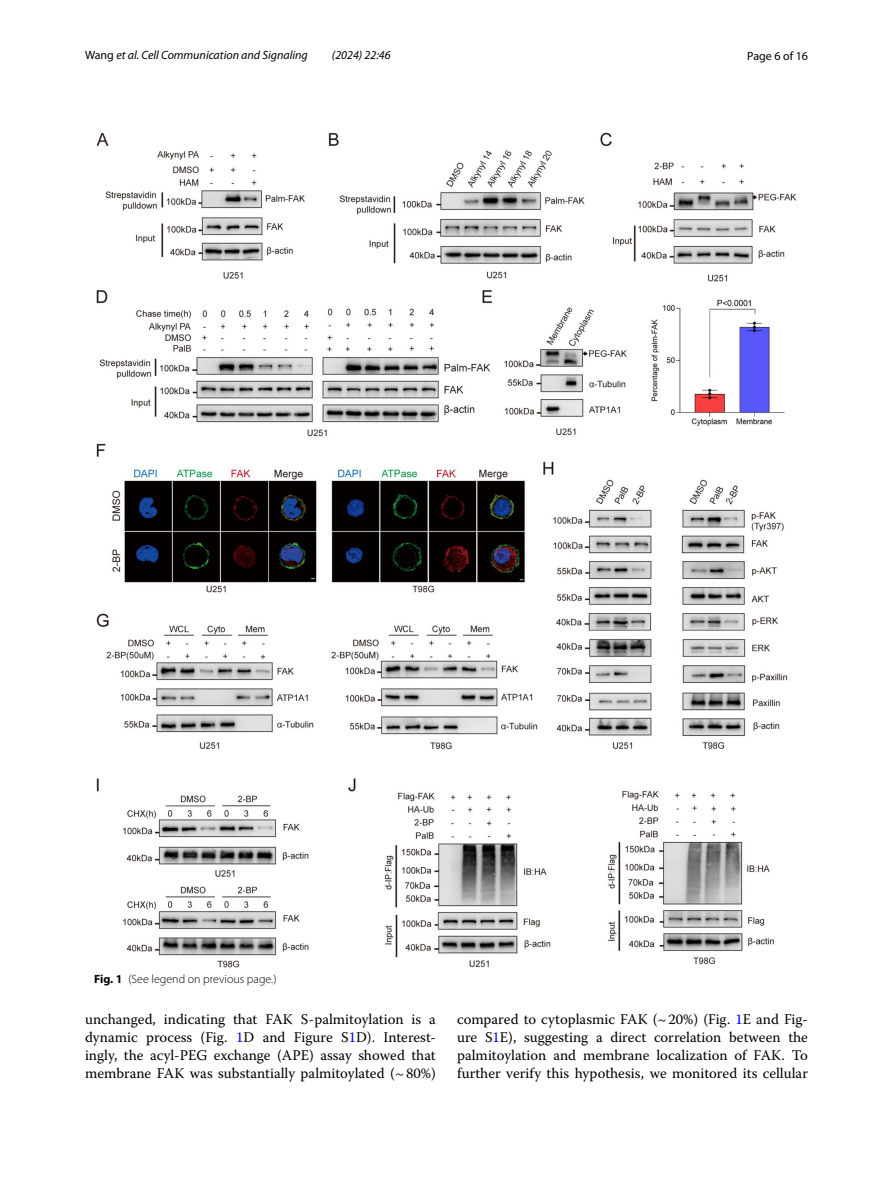
<style>
.page{position:relative;width:893px;height:1187px;background:#fff}
.page>*{position:absolute;margin:0;border:0;box-sizing:border-box;transform-origin:0 0}
.t1{font:14.7px/18px "Warnock Pro";color:#000;text-align:justify}
.t2{font:italic 12px "Myriad Pro";color:#000}
.t3{font:300 12px "Myriad Pro";color:#000}
.t4{font:12px "Myriad Pro";color:#000}
.s1{font-style:normal}
.s2{font-weight:700}
.s3{color:#00f}
</style>
<div class="page">
<img style="left:96px;top:133px;width:701px;height:834px">
<p class="t2" style="left:85px;top:48px;width:224px"><span class="s1">Wang</span> et al. Cell Communication and Signaling</p>
<p class="t2" style="left:332px;top:48px;width:60px">(2024) 22:46</p>
<p class="t4" style="left:747px;top:48px;width:62px">Page 6 of 16</p>
<p class="t3" style="left:94px;top:971px;width:184px"><span class="s2">Fig. 1</span> (See legend on previous page.)</p>
<p class="t1" style="left:85px;top:1010px;width:352px">unchanged, indicating that FAK S-palmitoylation is a dynamic process (Fig. <span class="s3">1</span>D and Figure S<span class="s3">1</span>D). Interest&shy;ingly, the acyl-PEG exchange (APE) assay showed that membrane FAK was substantially palmitoylated (~80%)</p>
<p class="t1" style="left:457px;top:1010px;width:352px">compared to cytoplasmic FAK (~20%) (Fig. <span class="s3">1</span>E and Fig&shy;ure S<span class="s3">1</span>E), suggesting a direct correlation between the palmitoylation and membrane localization of FAK. To further verify this hypothesis, we monitored its cellular</p>
</div>
